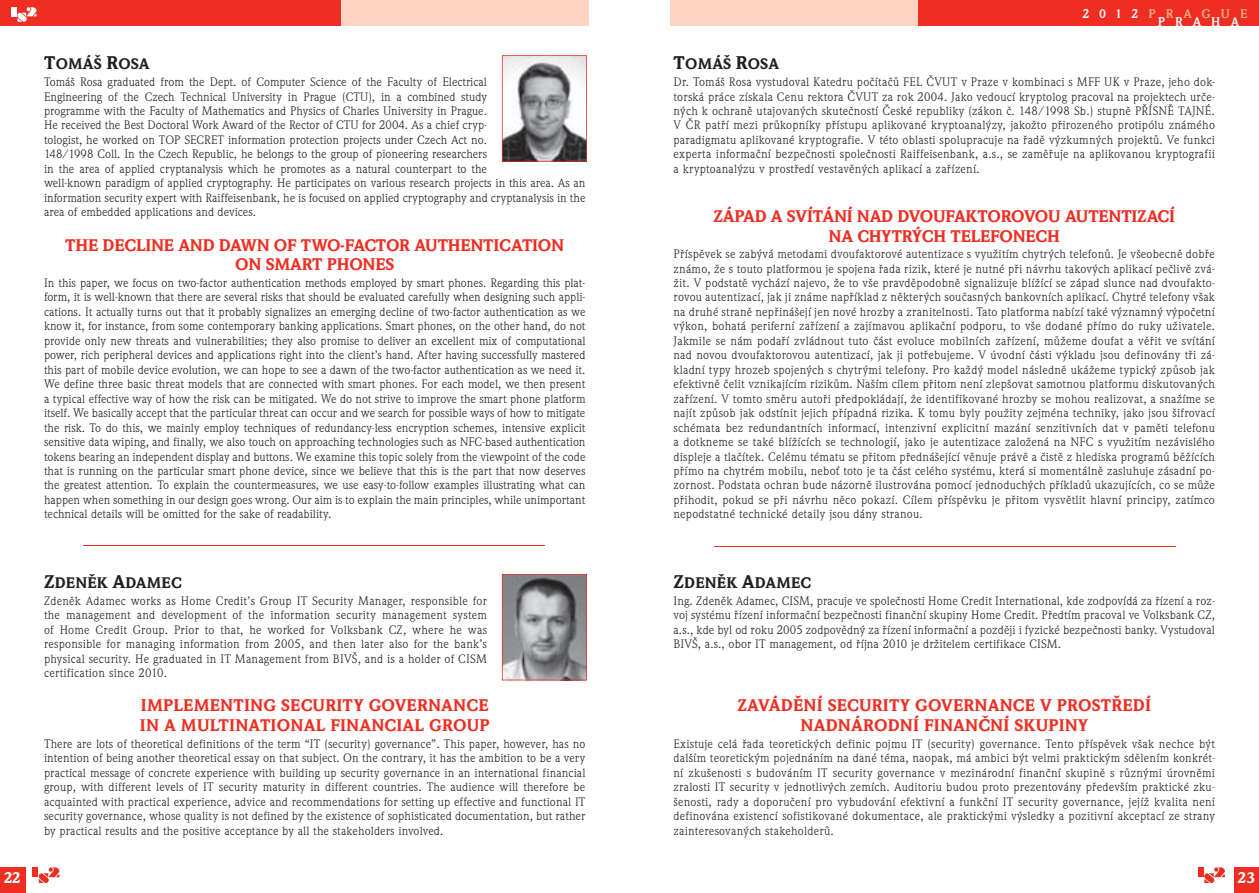
<style>
.page{position:relative;width:1259px;height:893px;background:#fff}
.page>*{position:absolute;margin:0;border:0;box-sizing:border-box;transform-origin:0 0}
.t1{font:900 16.5px/20px "Weidemann Itc TOT";letter-spacing:.005em;color:#ee2e22;text-align:center}
.t2{font:900 15px "Weidemann Itc TOT";letter-spacing:.015em;color:#231f20}
.t3{font:900 15px "Weidemann Itc TOT";color:#fff}
.t4{font:700 12.3px "Weidemann Itc TOT";letter-spacing:.805em;color:#f8ad8f}
.t5{font:700 12.3px "Weidemann Itc TOT";letter-spacing:.815em;color:#fff}
.t6{font:12px/14.4px "Weidemann Itc TOT";color:#231f20;text-align:justify}
.s1{font-size:18px}
.s2{color:#fff}
</style>
<div class="page">
<div style="left:43px;top:0;width:546px;height:26px;background:#fcd4c1"></div>
<div style="left:0;top:0;width:340px;height:26px;background:#ee2e22"></div>
<div style="left:0;top:867px;width:25px;height:26px;background:#ee2e22"></div>
<div style="left:1234px;top:867px;width:25px;height:26px;background:#ee2e22"></div>
<div style="left:670px;top:0;width:546px;height:26px;background:#fcd4c1"></div>
<div style="left:918px;top:0;width:341px;height:26px;background:#ee2e22"></div>
<div style="left:12px;top:7px;width:5px;height:9px;background:#fff"></div>
<svg style="left:17px;top:7px;width:20px;height:15px"></svg>
<div style="left:33px;top:867px;width:5px;height:10px;background:#ee2e22"></div>
<svg style="left:39px;top:867px;width:20px;height:16px"></svg>
<div style="left:1198px;top:867px;width:5px;height:10px;background:#ee2e22"></div>
<svg style="left:1204px;top:867px;width:21px;height:16px"></svg>
<img style="left:501px;top:574px;width:86px;height:107px">
<svg style="left:502px;top:574px;width:85px;height:106px;background:#8f8b8d"></svg>
<hr style="left:714px;top:546px;width:462px;height:1px;background:#ee2e22">
<hr style="left:83px;top:545px;width:461px;height:1px;background:#ee2e22">
<img style="left:501px;top:55px;width:1px;height:107px">
<svg style="left:502px;top:55px;width:85px;height:107px"></svg>
<p class="t2" style="left:44px;top:55px;width:107px"><span class="s1">T</span>OMÁŠ <span class="s1">R</span>OSA</p>
<p class="t6" style="left:44px;top:75px;width:543px;text-align:left">Tomáš Rosa graduated from the Dept. of Computer Science of the Faculty of Electrical<br>Engineering of the Czech Technical University in Prague (CTU), in a combined study<br>programme with the Faculty of Mathematics and Physics of Charles University in Prague.<br>He received the Best Doctoral Work Award of the Rector of CTU for 2004. As a chief cryp-<br>tologist, he worked on TOP SECRET information protection projects under Czech Act no.<br>148/1998 Coll. In the Czech Republic, he belongs to the group of pioneering researchers<br>in the area of applied cryptanalysis which he promotes as a natural counterpart to the<br>well-known paradigm of applied cryptography. He participates on various research projects in this area. As an information security expert with Raiffeisenbank, he is focused on applied cryptography and cryptanalysis in the area of embedded applications and devices.</p>
<h1 class="t1" style="left:65px;top:235px;width:500px">THE DECLINE AND DAWN OF TWO-FACTOR AUTHENTICATION<br>ON SMART PHONES</h1>
<p class="t6" style="left:44px;top:276px;width:543px">In this paper, we focus on two-factor authentication methods employed by smart phones. Regarding this plat&shy;form, it is well-known that there are several risks that should be evaluated carefully when designing such appli&shy;cations. It actually turns out that it probably signalizes an emerging decline of two-factor authentication as we know it, for instance, from some contemporary banking applications. Smart phones, on the other hand, do not provide only new threats and vulnerabilities; they also promise to deliver an excellent mix of computational power, rich peripheral devices and applications right into the client’s hand. After having successfully mastered this part of mobile device evolution, we can hope to see a dawn of the two-factor authentication as we need it.<br>We define three basic threat models that are connected with smart phones. For each model, we then present a typical effective way of how the risk can be mitigated. We do not strive to improve the smart phone platform itself. We basically accept that the particular threat can occur and we search for possible ways of how to mitigate the risk. To do this, we mainly employ techniques of redundancy-less encryption schemes, intensive explicit sensitive data wiping, and finally, we also touch on approaching technologies such as NFC-based authentication tokens bearing an independent display and buttons. We examine this topic solely from the viewpoint of the code that is running on the particular smart phone device, since we believe that this is the part that now deserves the greatest attention. To explain the countermeasures, we use easy-to-follow examples illustrating what can happen when something in our design goes wrong. Our aim is to explain the main principles, while unimportant technical details will be omitted for the sake of readability.</p>
<p class="t2" style="left:44px;top:574px;width:139px"><span class="s1">Z</span>DENĚK <span class="s1">A</span>DAMEC</p>
<p class="t6" style="left:44px;top:593px;width:444px">Zdeněk Adamec works as Home Credit’s Group IT Security Manager, responsible for the management and development of the information security management system of Home Credit Group. Prior to that, he worked for Volksbank CZ, where he was responsible for managing information from 2005, and then later also for the bank’s physical security. He graduated in IT Management from BIVŠ, and is a holder of CISM certification since 2010.</p>
<h1 class="t1" style="left:140px;top:696px;width:351px;text-align:left">IMPLEMENTING SECURITY GOVERNANCE<br>IN A MULTINATIONAL FINANCIAL GROUP</h1>
<p class="t6" style="left:44px;top:737px;width:543px">There are lots of theoretical definitions of the term “IT (security) governance”. This paper, however, has no intention of being another theoretical essay on that subject. On the contrary, it has the ambition to be a very practical message of concrete experience with building up security governance in an international financial group, with different levels of IT security maturity in different countries. The audience will therefore be acquainted with practical experience, advice and recommendations for setting up effective and functional IT security governance, whose quality is not defined by the existence of sophisticated documentation, but rather by practical results and the positive acceptance by all the stakeholders involved.</p>
<p class="t4" style="left:1082px;top:7px;width:167px"><span class="s2">2012</span>PRAGUE</p>
<p class="t5" style="left:1157px;top:14px;width:83px">PRAHA</p>
<p class="t2" style="left:673px;top:55px;width:107px"><span class="s1">T</span>OMÁŠ <span class="s1">R</span>OSA</p>
<p class="t6" style="left:673px;top:75px;width:543px">Dr. Tomáš Rosa vystudoval Katedru počítačů FEL ČVUT v Praze v kombinaci s MFF UK v Praze, jeho dok&shy;torská práce získala Cenu rektora ČVUT za rok 2004. Jako vedoucí kryptolog pracoval na projektech urče&shy;ných k ochraně utajovaných skutečností České republiky (zákon č. 148/1998 Sb.) stupně PŘÍSNĚ TAJNÉ.<br>V ČR patří mezi průkopníky přístupu aplikované kryptoanalýzy, jakožto přirozeného protipólu známého paradigmatu aplikované kryptografie. V této oblasti spolupracuje na řadě výzkumných projektů. Ve funkci experta informační bezpečnosti společnosti Raiffeisenbank, a.s., se zaměřuje na aplikovanou kryptografii a kryptoanalýzu v prostředí vestavěných aplikací a zařízení.</p>
<h1 class="t1" style="left:713px;top:206px;width:463px">ZÁPAD A SVÍTÁNÍ NAD DVOUFAKTOROVOU AUTENTIZACÍ<br>NA CHYTRÝCH TELEFONECH</h1>
<p class="t6" style="left:673px;top:247px;width:543px">Příspěvek se zabývá metodami dvoufaktorové autentizace s využitím chytrých telefonů. Je všeobecně dobře známo, že s touto platformou je spojena řada rizik, které je nutné při návrhu takových aplikací pečlivě zvá&shy;žit. V podstatě vychází najevo, že to vše pravděpodobně signalizuje blížící se západ slunce nad dvoufakto&shy;rovou autentizací, jak ji známe například z některých současných bankovních aplikací. Chytré telefony však na druhé straně nepřinášejí jen nové hrozby a zranitelnosti. Tato platforma nabízí také významný výpočetní výkon, bohatá periferní zařízení a zajímavou aplikační podporu, to vše dodané přímo do ruky uživatele.<br>Jakmile se nám podaří zvládnout tuto část evoluce mobilních zařízení, můžeme doufat a věřit ve svítání nad novou dvoufaktorovou autentizací, jak ji potřebujeme. V úvodní části výkladu jsou definovány tři zá&shy;kladní typy hrozeb spojených s chytrými telefony. Pro každý model následně ukážeme typický způsob jak efektivně čelit vznikajícím rizikům. Naším cílem přitom není zlepšovat samotnou platformu diskutovaných zařízení. V tomto směru autoři předpokládají, že identifikované hrozby se mohou realizovat, a snažíme se najít způsob jak odstínit jejich případná rizika. K tomu byly použity zejména techniky, jako jsou šifrovací schémata bez redundantních informací, intenzivní explicitní mazání senzitivních dat v paměti telefonu a dotkneme se také blížících se technologií, jako je autentizace založená na NFC s využitím nezávislého displeje a tlačítek. Celému tématu se přitom přednášející věnuje právě a čistě z hlediska programů běžících přímo na chytrém mobilu, neboť toto je ta část celého systému, která si momentálně zasluhuje zásadní po&shy;zornost. Podstata ochran bude názorně ilustrována pomocí jednoduchých příkladů ukazujících, co se může přihodit, pokud se při návrhu něco pokazí. Cílem příspěvku je přitom vysvětlit hlavní principy, zatímco nepodstatné technické detaily jsou dány stranou.</p>
<p class="t2" style="left:673px;top:574px;width:139px"><span class="s1">Z</span>DENĚK <span class="s1">A</span>DAMEC</p>
<p class="t6" style="left:673px;top:593px;width:543px">Ing. Zdeněk Adamec, CISM, pracuje ve společnosti Home Credit International, kde zodpovídá za řízení a roz&shy;voj systému řízení informační bezpečnosti finanční skupiny Home Credit. Předtím pracoval ve Volksbank CZ, a.s., kde byl od roku 2005 zodpovědný za řízení informační a později i fyzické bezpečnosti banky. Vystudoval BIVŠ, a.s., obor IT management, od října 2010 je držitelem certifikace CISM.</p>
<h1 class="t1" style="left:737px;top:696px;width:415px">ZAVÁDĚNÍ SECURITY GOVERNANCE V PROSTŘEDÍ<br>NADNÁRODNÍ FINANČNÍ SKUPINY</h1>
<p class="t6" style="left:673px;top:737px;width:543px">Existuje celá řada teoretických definic pojmu IT (security) governance. Tento příspěvek však nechce být dalším teoretickým pojednáním na dané téma, naopak, má ambici být velmi praktickým sdělením konkrét&shy;ní zkušenosti s budováním IT security governance v mezinárodní finanční skupině s různými úrovněmi zralosti IT security v jednotlivých zemích. Auditoriu budou proto prezentovány především praktické zku&shy;šenosti, rady a doporučení pro vybudování efektivní a funkční IT security governance, jejíž kvalita není definována existencí sofistikované dokumentace, ale praktickými výsledky a pozitivní akceptací ze strany zainteresovaných stakeholderů.</p>
<p class="t3" style="left:4px;top:868px;width:18px">22</p>
<p class="t3" style="left:1237px;top:868px;width:19px">23</p>
</div>
